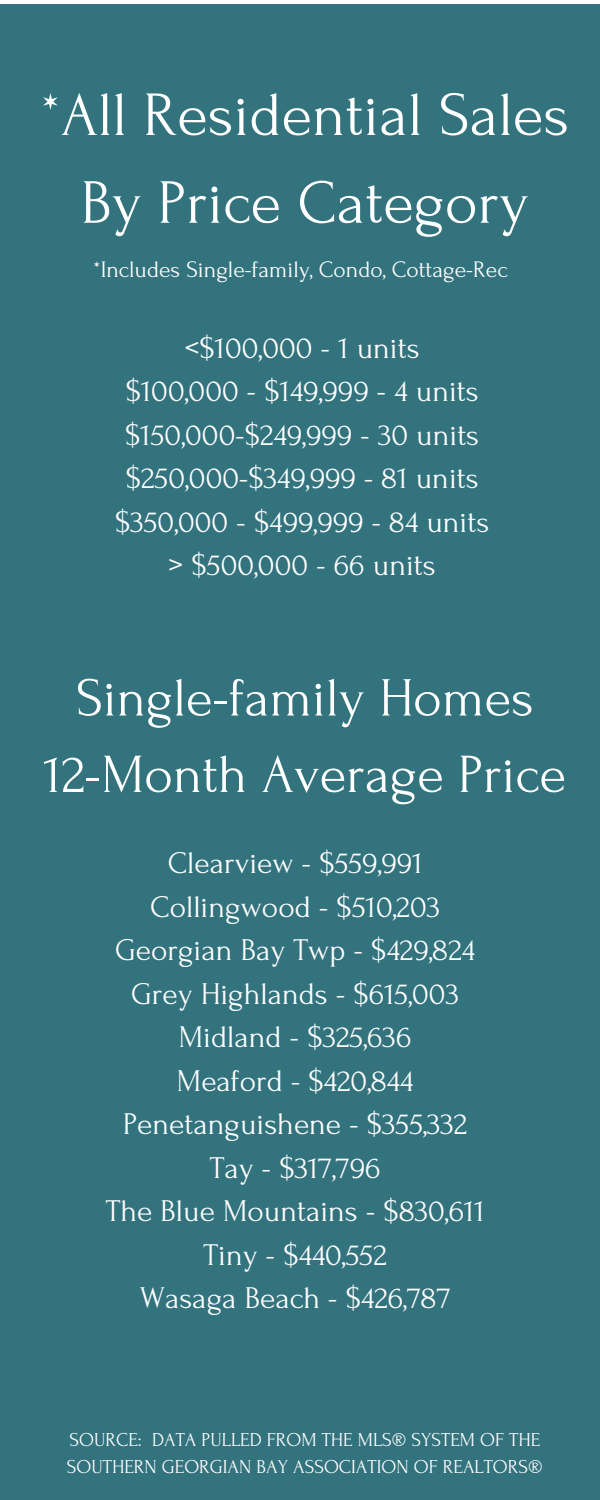
<style>
.page{position:relative;width:600px;height:1500px;background:#fff}
.page>*{position:absolute;margin:0;border:0;box-sizing:border-box;transform-origin:0 0}
.t1{font:62.9px/87.8px "Forum";color:#fff;text-align:center}
.t2{font:55px/76.5px "Forum";color:#fff;text-align:center}
.t3{font:31.4px/43.5px "Forum";color:#fff;text-align:center}
.t4{font:23.6px "Forum";color:#fff}
.t5{font:19.7px/27px "Forum";color:#fff}
</style>
<div class="page">
<div style="left:0;top:4px;width:600px;height:1496px;background:#33737e"></div>
<h1 class="t1" style="left:41px;top:72px;width:530px">*All Residential Sales<br>By Price Category</h1>
<p class="t4" style="left:93px;top:257px;width:416px">*Includes Single-family, Condo, Cottage-Rec</p>
<p class="t3" style="left:115px;top:326px;width:376px">&lt;$100,000 - 1 units<br>$100,000 - $149,999 - 4 units $150,000-$249,999 - 30 units $250,000-$349,999 - 81 units $350,000 - $499,999 - 84 units &gt; $500,000 - 66 units</p>
<h2 class="t2" style="left:44px;top:661px;width:524px">Single-family Homes<br>12-Month Average Price</h2>
<p class="t3" style="left:106px;top:842px;width:380px">Clearview - $559,991<br>Collingwood - $510,203<br>Georgian Bay Twp - $429,824<br>Grey Highlands - $615,003<br>Midland - $325,636<br>Meaford - $420,844<br>Penetanguishene - $355,332<br>Tay - $317,796<br>The Blue Mountains - $830,611<br>Tiny - $440,552<br>Wasaga Beach - $426,787</p>
<p class="t5" style="left:67px;top:1427px;width:477px">SOURCE: DATA PULLED FROM THE MLS® SYSTEM OF THE<br>SOUTHERN GEORGIAN BAY ASSOCIATION OF REALTORS®</p>
</div>
